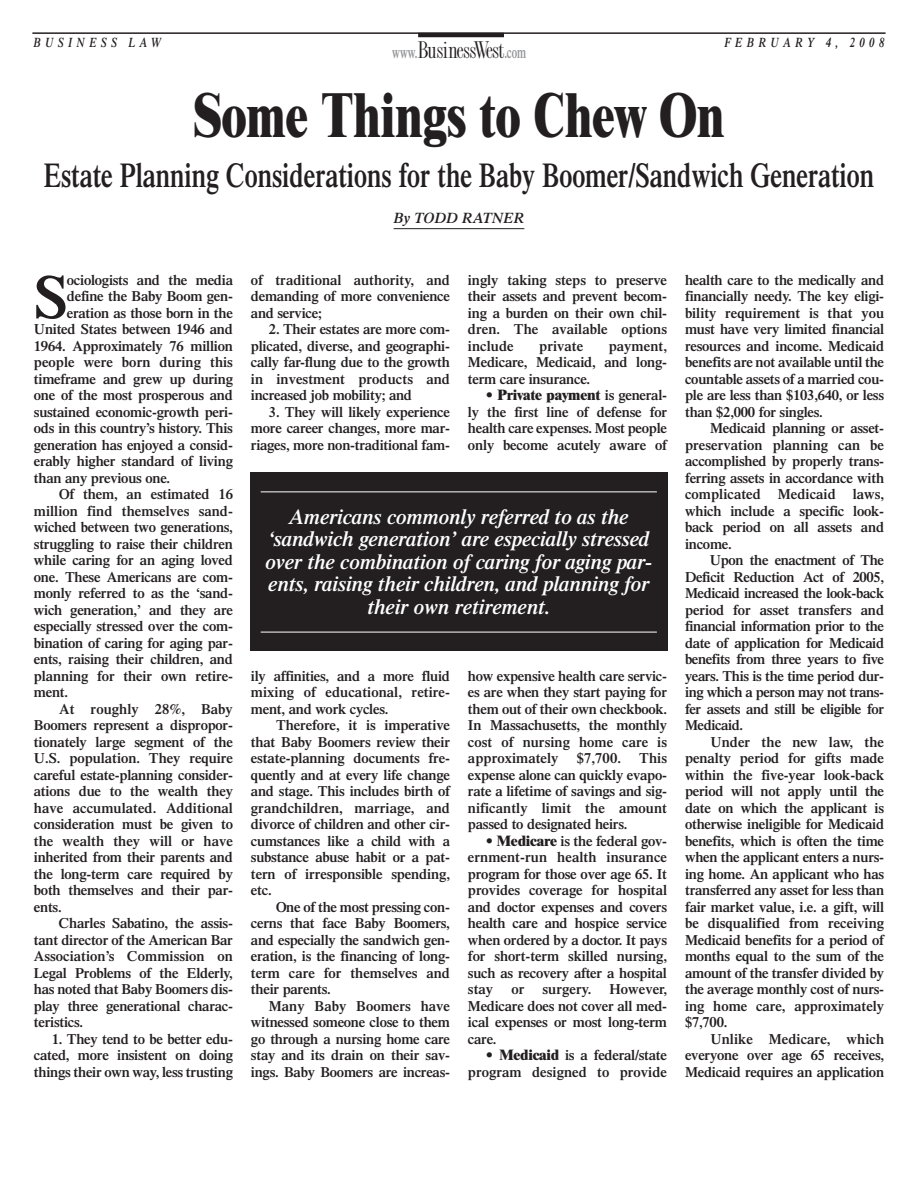
<style>
.page{position:relative;width:918px;height:1188px;background:#fff}
.page>*{position:absolute;margin:0;border:0;box-sizing:border-box;transform-origin:0 0}
.t1{font:800 61.5px "Times";color:#231f20;scale:.75 1}
.t2{font:600 61.2px "Times";color:#231f20}
.t3{font:600 34.5px "Times";color:#231f20;scale:.75 1}
.t4{font:25.05px "Fashion Compressed Plain";letter-spacing:-.035em;color:#231f20}
.t5{font:italic 600 21px/22.5px "Times";letter-spacing:-.01em;color:#fff;text-align:center}
.t6{font:italic 600 15px "Times";color:#231f20}
.t7{font:600 14.55px/16.5px "Times";letter-spacing:-.015em;color:#231f20;text-align:justify}
.t8{font:600 14.55px/16.5px "Times";letter-spacing:.005em;color:#231f20;text-align:right}
.t9{font:italic 600 13.5px "Times";letter-spacing:.4em;color:#231f20;scale:.8 1}
.s1{font-family:"Times";font-weight:600;font-size:16.65px;color:#939598}
.s2{font-weight:800}
</style>
<div class="page">
<hr style="left:32px;top:32px;width:854px;height:2px;background:#231f20">
<hr style="left:418px;top:33px;width:86px;height:4px;background:#231f20">
<hr style="left:394px;top:228px;width:130px;height:1px;background:#231f20">
<div style="left:250px;top:472px;width:417px;height:179px;background:#231f20"></div>
<hr style="left:261px;top:492px;width:396px;height:1px;background:#fff">
<hr style="left:261px;top:632px;width:396px;height:1px;background:#fff">
<p class="t9" style="left:34px;top:37px;width:161px">BUSINESS LAW</p>
<p class="t9" style="left:724px;top:37px;width:202px">FEBRUARY 4, 2008</p>
<h3 class="t4" style="left:392px;top:40px;width:135px"><span class="s1">www.</span>BusinessWest<span class="s1">.com</span></h3>
<h1 class="t1" style="left:194px;top:94px;width:709px">Some Things to Chew On</h1>
<h3 class="t3" style="left:44px;top:162px;width:1109px">Estate Planning Considerations for the Baby Boomer/Sandwich Generation</h3>
<p class="t6" style="left:394px;top:212px;width:132px">By TODD RATNER</p>
<h2 class="t2" style="left:34px;top:275px;width:36px">S</h2>
<p class="t7" style="left:67px;top:273px;width:168px">ociologists and the media</p>
<p class="t7" style="left:67px;top:290px;width:168px">define the Baby Boom gen-</p>
<p class="t7" style="left:67px;top:306px;width:168px">eration as those born in the</p>
<p class="t7" style="left:34px;top:323px;width:201px">United States between 1946 and</p>
<p class="t7" style="left:34px;top:339px;width:201px">1964. Approximately 76 million</p>
<p class="t8" style="left:34px;top:356px;width:201px">people were born during this</p>
<p class="t7" style="left:34px;top:372px;width:201px">timeframe and grew up during</p>
<p class="t7" style="left:34px;top:389px;width:201px">one of the most prosperous and</p>
<p class="t7" style="left:34px;top:405px;width:201px">sustained economic-growth peri-</p>
<p class="t7" style="left:34px;top:422px;width:201px">ods in this country’s history. This</p>
<p class="t7" style="left:34px;top:438px;width:201px">generation has enjoyed a consid-</p>
<p class="t7" style="left:34px;top:455px;width:201px">erably higher standard of living</p>
<p class="t7" style="left:34px;top:471px;width:138px">than any previous one.</p>
<p class="t7" style="left:59px;top:488px;width:175px">Of them, an estimated 16</p>
<p class="t8" style="left:34px;top:504px;width:201px">million find themselves sand-</p>
<p class="t7" style="left:34px;top:521px;width:201px">wiched between two generations,</p>
<p class="t7" style="left:34px;top:537px;width:201px">struggling to raise their children</p>
<p class="t7" style="left:34px;top:554px;width:201px">while caring for an aging loved</p>
<p class="t7" style="left:34px;top:570px;width:201px">one. These Americans are com-</p>
<p class="t7" style="left:34px;top:587px;width:201px">monly referred to as the ‘sand-</p>
<p class="t7" style="left:34px;top:603px;width:201px">wich generation,’ and they are</p>
<p class="t7" style="left:34px;top:620px;width:201px">especially stressed over the com-</p>
<p class="t7" style="left:34px;top:636px;width:201px">bination of caring for aging par-</p>
<p class="t7" style="left:34px;top:653px;width:201px">ents, raising their children, and</p>
<p class="t7" style="left:34px;top:669px;width:201px">planning for their own retire-</p>
<p class="t7" style="left:34px;top:686px;width:36px">ment.</p>
<p class="t8" style="left:59px;top:702px;width:175px">At roughly 28%, Baby</p>
<p class="t7" style="left:34px;top:719px;width:201px">Boomers represent a dispropor-</p>
<p class="t7" style="left:34px;top:735px;width:201px">tionately large segment of the</p>
<p class="t7" style="left:34px;top:752px;width:201px">U.S. population. They require</p>
<p class="t7" style="left:34px;top:768px;width:201px">careful estate-planning consider-</p>
<p class="t7" style="left:34px;top:785px;width:201px">ations due to the wealth they</p>
<p class="t8" style="left:34px;top:801px;width:201px">have accumulated. Additional</p>
<p class="t7" style="left:34px;top:818px;width:201px">consideration must be given to</p>
<p class="t8" style="left:34px;top:834px;width:201px">the wealth they will or have</p>
<p class="t7" style="left:34px;top:851px;width:201px">inherited from their parents and</p>
<p class="t7" style="left:34px;top:867px;width:201px">the long-term care required by</p>
<p class="t7" style="left:34px;top:884px;width:201px">both themselves and their par-</p>
<p class="t7" style="left:34px;top:900px;width:29px">ents.</p>
<p class="t7" style="left:59px;top:917px;width:175px">Charles Sabatino, the assis-</p>
<p class="t7" style="left:34px;top:933px;width:201px">tant director of the American Bar</p>
<p class="t8" style="left:34px;top:950px;width:201px">Association’s Commission on</p>
<p class="t7" style="left:34px;top:966px;width:201px">Legal Problems of the Elderly,</p>
<p class="t7" style="left:34px;top:983px;width:201px">has noted that Baby Boomers dis-</p>
<p class="t7" style="left:34px;top:999px;width:201px">play three generational charac-</p>
<p class="t7" style="left:34px;top:1016px;width:51px">teristics.</p>
<p class="t7" style="left:34px;top:1032px;width:201px;text-indent:18px">1. They tend to be better edu&shy;cated, more insistent on doing things their own way, less trusting</p>
<p class="t7" style="left:251px;top:273px;width:201px">of traditional authority, and demanding of more convenience and service;</p>
<p class="t7" style="left:251px;top:323px;width:201px;text-indent:18px">2. Their estates are more com&shy;plicated, diverse, and geographi&shy;cally far-flung due to the growth in investment products and increased job mobility; and</p>
<p class="t7" style="left:251px;top:405px;width:201px;text-indent:18px">3. They will likely experience more career changes, more mar&shy;riages, more non-traditional fam-</p>
<p class="t7" style="left:468px;top:273px;width:201px">ingly taking steps to preserve their assets and prevent becom&shy;ing a burden on their own chil&shy;dren. The available options include</p>
<p class="t8" style="left:539px;top:339px;width:46px">private</p>
<p class="t7" style="left:468px;top:339px;width:201px;text-indent:141px">payment, Medicare, Medicaid, and long&shy;term care insurance.</p>
<p class="t7" style="left:468px;top:389px;width:201px;text-indent:18px"><span class="s2">• Private payment</span> is general&shy;ly the first line of defense for health care expenses. Most people only become acutely aware of</p>
<h3 class="t5" style="left:265px;top:507px;width:388px">Americans commonly referred to as the ‘sandwich generation’ are especially stressed over the combination of caring for aging par&shy;ents, raising their children, and planning for their own retirement.</h3>
<p class="t7" style="left:251px;top:669px;width:201px">ily affinities, and a more fluid mixing of educational, retire&shy;ment, and work cycles.</p>
<p class="t7" style="left:251px;top:719px;width:201px;text-indent:25px">Therefore, it is imperative that Baby Boomers review their estate-planning documents fre&shy;quently and at every life change and stage. This includes birth of grandchildren, marriage, and divorce of children and other cir&shy;cumstances like a child with a substance abuse habit or a pat&shy;tern of irresponsible spending, etc.</p>
<p class="t7" style="left:251px;top:900px;width:201px;text-indent:25px">One of the most pressing con&shy;cerns that face Baby Boomers, and especially the sandwich gen&shy;eration, is the financing of long&shy;term care for themselves and their parents.</p>
<p class="t7" style="left:251px;top:999px;width:201px;text-indent:18px">Many Baby Boomers have witnessed someone close to them go through a nursing home care stay and its drain on their sav&shy;ings. Baby Boomers are increas-</p>
<p class="t7" style="left:468px;top:669px;width:201px">how expensive health care servic&shy;es are when they start paying for them out of their own checkbook.<br>In Massachusetts, the monthly cost of nursing home care is approximately</p>
<p class="t7" style="left:577px;top:752px;width:46px">$7,700.</p>
<p class="t7" style="left:468px;top:752px;width:201px;text-indent:171px">This expense alone can quickly evapo&shy;rate a lifetime of savings and sig&shy;nificantly limit the amount passed to designated heirs.</p>
<p class="t7" style="left:468px;top:834px;width:201px;text-indent:18px"><span class="s2">• Medicare</span> is the federal gov&shy;ernment-run health insurance program for those over age 65. It provides coverage for hospital and doctor expenses and covers health care and hospice service when ordered by a doctor. It pays for short-term skilled nursing, such as recovery after a hospital stay or surgery. However, Medicare does not cover all med&shy;ical expenses or most long-term care.</p>
<p class="t8" style="left:468px;top:1049px;width:201px"><span class="s2">• Medicaid</span> is a federal/state program designed to provide</p>
<p class="t7" style="left:685px;top:273px;width:201px">health care to the medically and financially needy. The key eligi&shy;bility requirement is that you must have very limited financial resources and income. Medicaid benefits are not available until the countable assets of a married cou&shy;ple are less than $103,640, or less than $2,000 for singles.</p>
<p class="t7" style="left:685px;top:422px;width:201px;text-indent:25px">Medicaid planning or asset&shy;preservation planning can be accomplished by properly trans&shy;ferring assets in accordance with complicated Medicaid laws, which include a specific look&shy;back period on all assets and income.</p>
<p class="t7" style="left:685px;top:554px;width:201px;text-indent:25px">Upon the enactment of The Deficit Reduction Act of 2005, Medicaid increased the look-back period for asset transfers and financial information prior to the date of application for Medicaid benefits from three years to five years. This is the time period dur&shy;ing which a person may not trans&shy;fer assets and still be eligible for Medicaid.</p>
<p class="t7" style="left:685px;top:735px;width:201px;text-indent:25px">Under the new law, the penalty period for gifts made within the five-year look-back period will not apply until the date on which the applicant is otherwise ineligible for Medicaid benefits, which is often the time when the applicant enters a nurs&shy;ing home. An applicant who has transferred any asset for less than fair market value, i.e. a gift, will be disqualified from receiving Medicaid benefits for a period of months equal to the sum of the amount of the transfer divided by the average monthly cost of nurs&shy;ing home care, approximately $7,700.</p>
<p class="t7" style="left:685px;top:1032px;width:201px;text-indent:25px">Unlike Medicare, which everyone over age 65 receives, Medicaid requires an application</p>
</div>
